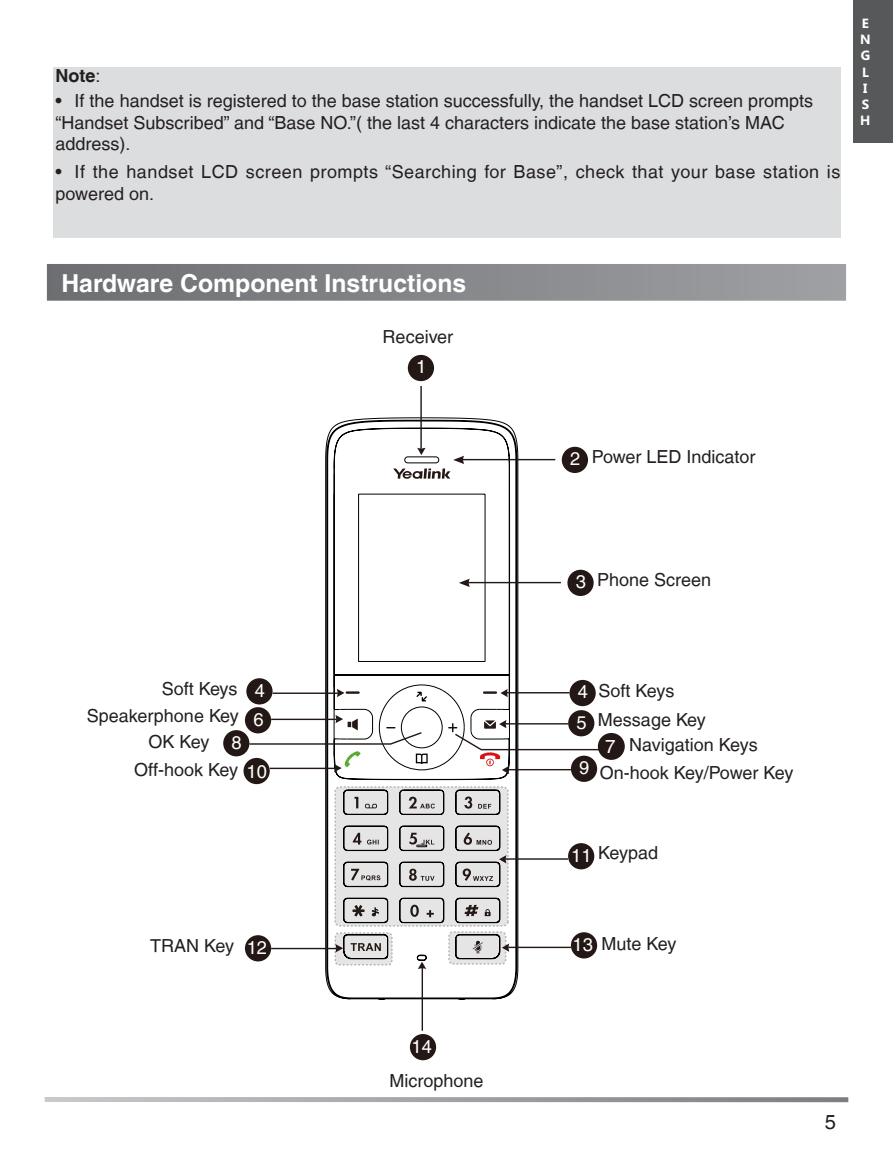
<style>
.page{position:relative;width:893px;height:1149px;background:#fff}
.page>*{position:absolute;margin:0;border:0;box-sizing:border-box;transform-origin:0 0}
.标题1{font:700 24.75px "Helvetica LT";color:#fff}
.t1{font:20.25px "Helvetica LT";color:#231f20}
.t2{font:18.9px "Helvetica LT";color:#fff}
.t3{font:18.45px/28.8px "Helvetica LT";color:#fff}
.t4{font:18px/21.6px "Helvetica LT";color:#231f20}
.t5{font:18px/21.6px "Helvetica LT";letter-spacing:.03em;color:#231f20}
.Note{font:700 18px "Helvetica LT";color:#231f20}
.t6{font:700 13.28px/16px "Microsoft Phags Pa";color:#fff}
.s1{font-weight:400}
</style>
<div class="page">
<svg style="left:45px;top:1097px;width:803px;height:4px;background:#a4a5a9"></svg>
<div style="left:46px;top:263px;width:801px;height:39px;background:linear-gradient(to right,#6c6e71,#9ea1a4)"></div>
<div style="left:45px;top:261px;width:803px;height:42px;border:2px solid #fff"></div>
<svg style="left:325px;top:417px;width:193px;height:581px"></svg>
<hr style="left:358px;top:494px;width:1px;height:167px;background:#040000">
<hr style="left:485px;top:494px;width:1px;height:167px;background:#040000">
<hr style="left:359px;top:661px;width:126px;height:1px;background:#040000">
<hr style="left:359px;top:493px;width:126px;height:1px;background:#040000">
<svg style="left:416px;top:691px;width:11px;height:10px"></svg>
<hr style="left:507px;top:691px;width:62px;height:2px;background:#231815">
<svg style="left:483px;top:688px;width:25px;height:9px"></svg>
<hr style="left:273px;top:692px;width:65px;height:1px;background:#231815">
<svg style="left:337px;top:688px;width:23px;height:9px"></svg>
<hr style="left:506px;top:858px;width:62px;height:1px;background:#231815">
<hr style="left:508px;top:946px;width:63px;height:1px;background:#231815">
<hr style="left:271px;top:947px;width:65px;height:1px;background:#231815">
<div style="left:569px;top:679px;width:27px;height:27px;background:#231815;border-radius:50%"></div>
<div style="left:598px;top:732px;width:27px;height:27px;background:#231815;border-radius:50%"></div>
<div style="left:223px;top:730px;width:26px;height:26px;background:#231815;border-radius:50%"></div>
<div style="left:568px;top:842px;width:26px;height:27px;background:#231815;border-radius:50%"></div>
<div style="left:246px;top:678px;width:27px;height:26px;background:#231815;border-radius:50%"></div>
<svg style="left:568px;top:710px;width:26px;height:26px"></svg>
<div style="left:245px;top:707px;width:26px;height:26px;background:#231815;border-radius:50%"></div>
<svg style="left:248px;top:714px;width:353px;height:60px"></svg>
<div style="left:571px;top:755px;width:26px;height:26px;background:#231815;border-radius:50%"></div>
<div style="left:244px;top:757px;width:26px;height:26px;background:#231815;border-radius:50%"></div>
<div style="left:245px;top:934px;width:26px;height:27px;background:#231815;border-radius:50%"></div>
<div style="left:571px;top:931px;width:26px;height:27px;background:#231815;border-radius:50%"></div>
<div style="left:410px;top:1033px;width:26px;height:26px;background:#231815;border-radius:50%"></div>
<hr style="left:463px;top:459px;width:92px;height:1px;background:#231815">
<hr style="left:420px;top:386px;width:2px;height:62px;background:#231815">
<svg style="left:393px;top:447px;width:71px;height:31px"></svg>
<div style="left:562px;top:446px;width:26px;height:27px;background:#231815;border-radius:50%"></div>
<hr style="left:468px;top:581px;width:93px;height:2px;background:#231815">
<svg style="left:459px;top:578px;width:11px;height:9px"></svg>
<div style="left:567px;top:569px;width:27px;height:27px;background:#231815;border-radius:50%"></div>
<div style="left:408px;top:355px;width:26px;height:26px;background:#231815;border-radius:50%"></div>
<hr style="left:422px;top:967px;width:1px;height:63px;background:#231815">
<svg style="left:334px;top:785px;width:175px;height:183px;background:#cccbcc"></svg>
<div style="left:53px;top:67px;width:787px;height:170px;background:#dcdddf"></div>
<div style="left:854px;top:0;width:39px;height:142px;background:#57585a"></div>
<p class="Note" style="left:55px;top:65px;width:46px">Note<span class="s1">:</span></p>
<p class="t4" style="left:55px;top:90px;width:759px">• If the handset is registered to the base station successfully, the handset LCD screen prompts “Handset Subscribed” and “Base NO.”( the last 4 characters indicate the base station’s MAC address).</p>
<p class="t5" style="left:55px;top:161px;width:786px">• If the handset LCD screen prompts “Searching for Base”, check that your base station is powered on.</p>
<p class="t6" style="left:860px;top:15px;width:12px">E<br>N<br>G<br>L<br>I<br>S<br>H</p>
<p class="标题1" style="left:61px;top:268px;width:406px">Hardware Component Instructions</p>
<p class="t4" style="left:383px;top:325px;width:72px">Receiver</p>
<p class="t3" style="left:416px;top:352px;width:12px">1</p>
<p class="t3" style="left:570px;top:444px;width:12px">2</p>
<p class="t4" style="left:592px;top:445px;width:165px">Power LED Indicator</p>
<p class="t3" style="left:576px;top:567px;width:12px">3</p>
<p class="t4" style="left:597px;top:569px;width:116px">Phone Screen</p>
<p class="t4" style="left:162px;top:677px;width:77px">Soft Keys</p>
<p class="t4" style="left:599px;top:679px;width:77px">Soft Keys</p>
<p class="t4" style="left:598px;top:708px;width:109px">Message Key</p>
<p class="t4" style="left:629px;top:733px;width:130px">Navigation Keys</p>
<p class="t4" style="left:600px;top:761px;width:195px">On-hook Key/Power Key</p>
<p class="t3" style="left:253px;top:675px;width:13px">4<br>6</p>
<p class="t3" style="left:578px;top:677px;width:12px">4</p>
<p class="t4" style="left:87px;top:704px;width:154px">Speakerphone Key</p>
<p class="t3" style="left:577px;top:707px;width:12px">5</p>
<p class="t4" style="left:149px;top:730px;width:62px">OK Key</p>
<p class="t3" style="left:232px;top:727px;width:12px">8</p>
<p class="t2" style="left:605px;top:735px;width:12px">7</p>
<p class="t3" style="left:247px;top:756px;width:22px">10</p>
<p class="t3" style="left:579px;top:753px;width:12px">9</p>
<p class="t4" style="left:134px;top:758px;width:105px">Off-hook Key</p>
<p class="t3" style="left:571px;top:840px;width:22px">11</p>
<p class="t4" style="left:598px;top:841px;width:61px">Keypad</p>
<p class="t4" style="left:150px;top:934px;width:85px">TRAN Key</p>
<p class="t3" style="left:247px;top:932px;width:22px">12</p>
<p class="t3" style="left:573px;top:929px;width:22px">13</p>
<p class="t4" style="left:601px;top:932px;width:76px">Mute Key</p>
<p class="t3" style="left:412px;top:1031px;width:22px">14</p>
<p class="t4" style="left:389px;top:1069px;width:96px">Microphone</p>
<p class="t1" style="left:825px;top:1109px;width:13px">5</p>
</div>
